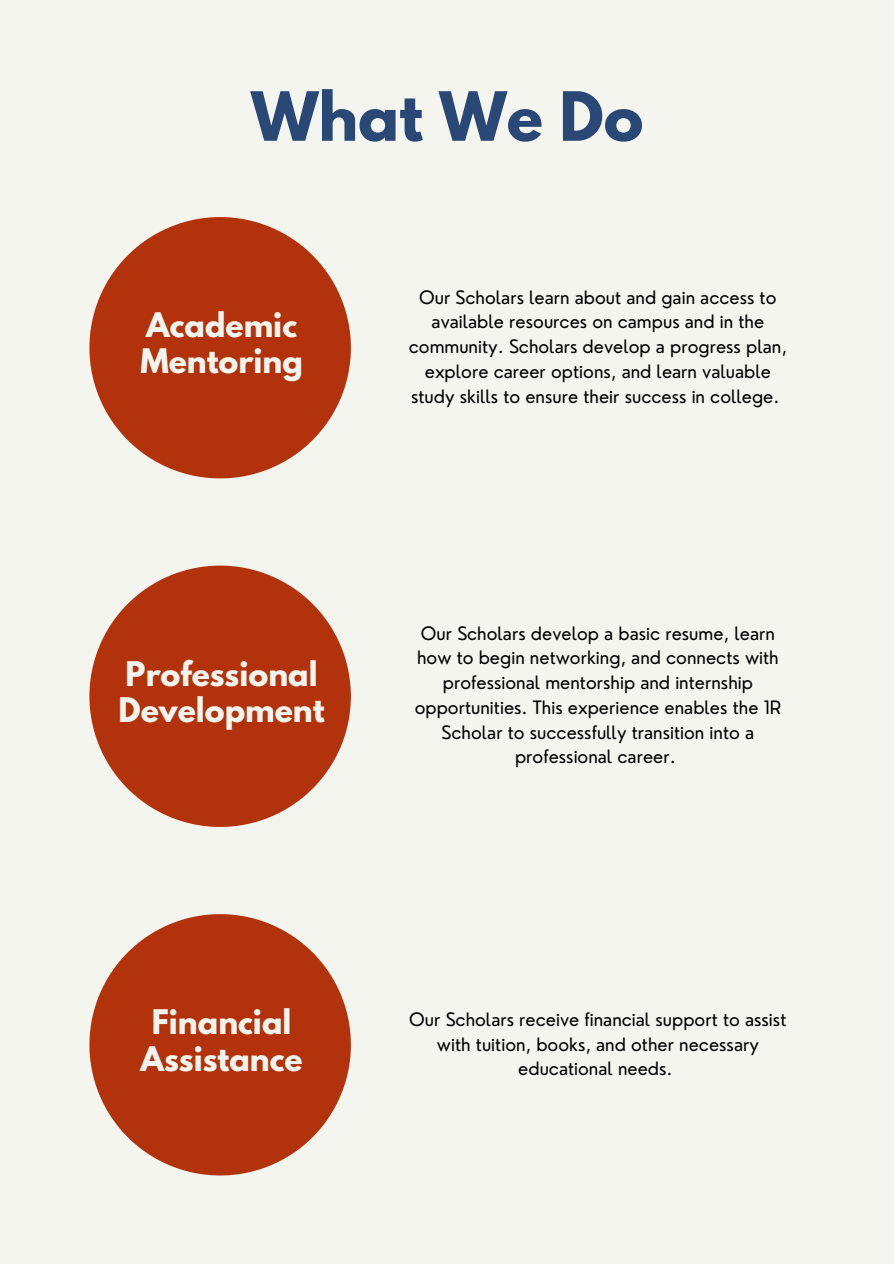
<style>
.page{position:relative;width:894px;height:1264px;background:#fff}
.page>*{position:absolute;margin:0;border:0;box-sizing:border-box;transform-origin:0 0}
.t1{font:700 60px "League Spartan";color:#2a4876}
.t2{font:700 30px/36px "League Spartan";color:#f5f5ef}
.t3{font:18px/24.8px "Nourd";color:#000;text-align:center}
</style>
<div class="page">
<div style="left:0;top:0;width:893px;height:1263px;background:#f5f5ef"></div>
<svg style="left:89px;top:217px;width:262px;height:261px;fill:#b2330b"></svg>
<svg style="left:89px;top:565px;width:262px;height:262px;fill:#b2330b"></svg>
<svg style="left:89px;top:914px;width:262px;height:261px;fill:#b2330b"></svg>
<h1 class="t1" style="left:251px;top:87px;width:394px">What We Do</h1>
<h2 class="t2" style="left:140px;top:311px;width:164px">Academic<br>Mentoring</h2>
<p class="t3" style="left:408px;top:284px;width:379px">Our Scholars learn about and gain access to available resources on campus and in the community. Scholars develop a progress plan, explore career options, and learn valuable study skills to ensure their success in college.</p>
<h2 class="t2" style="left:119px;top:659px;width:207px">Professional<br>Development</h2>
<p class="t3" style="left:414px;top:620px;width:368px">Our Scholars develop a basic resume, learn how to begin networking, and connects with professional mentorship and internship opportunities. This experience enables the 1R Scholar to successfully transition into a professional career.</p>
<h2 class="t2" style="left:141px;top:1008px;width:163px;text-align:center">Financial<br>Assistance</h2>
<p class="t3" style="left:409px;top:1006px;width:378px">Our Scholars receive financial support to assist with tuition, books, and other necessary educational needs.</p>
</div>
